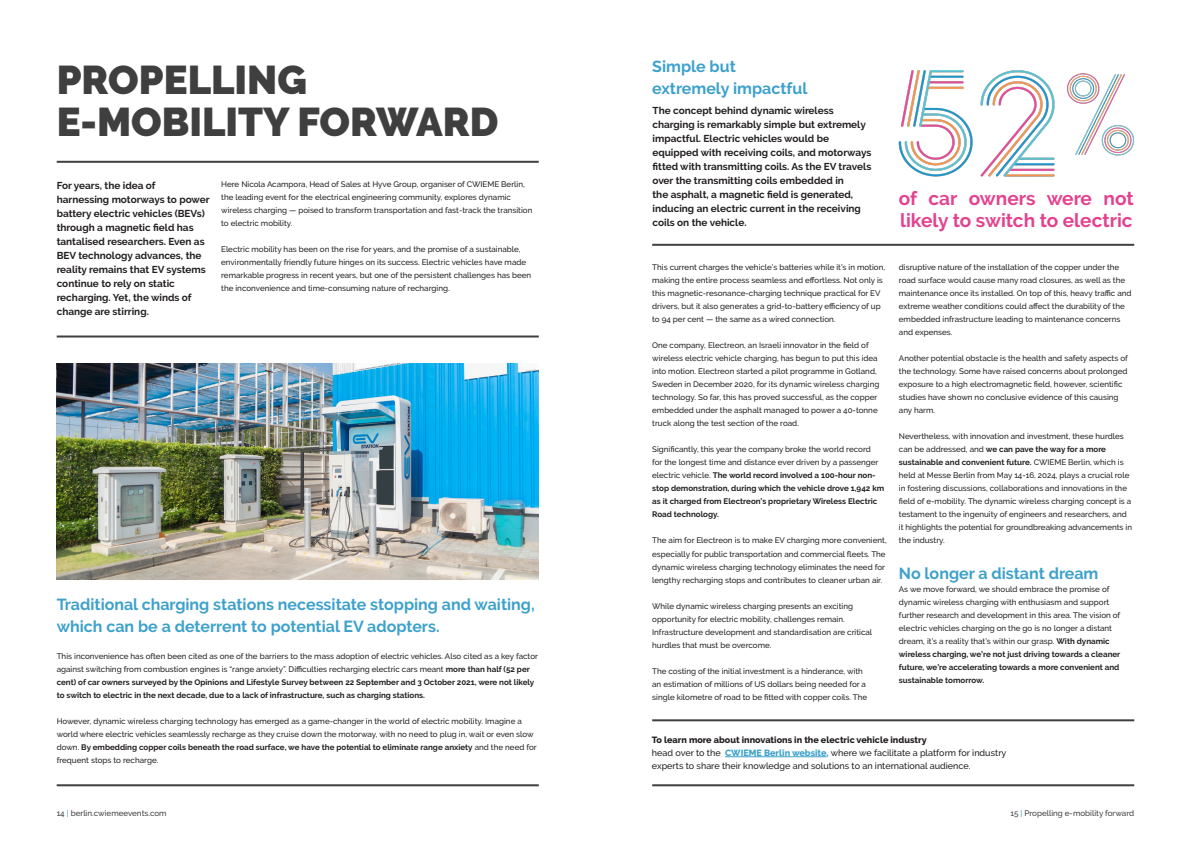
<style>
.page{position:relative;width:1191px;height:842px;background:#fff}
.page>*{position:absolute;margin:0;border:0;box-sizing:border-box;transform-origin:0 0}
.t1{font:900 40px/42px "Raleway";color:#3f3f3f}
.t2{font:700 19px/22px "Raleway";color:#e3428f}
.t3{font:700 16px "Raleway";color:#3da1cb}
.t4{font:700 10px/14px "Raleway";color:#231f20}
.t5{font:500 9px/13px "Raleway";color:#231f20}
.t6{font:800 9px "Raleway";color:#231f20}
.t7{font:500 8px/13px "Raleway";color:#231f20}
.t8{font:700 8px/13px "Raleway";color:#231f20}
.Body_text{font:500 8px "Raleway";color:#3f3f3f}
.s1{font-weight:500}
.s2{font-weight:700}
.s3{font-weight:800;color:#3da1cb}
.s4{color:#3da1cb}
</style>
<div class="page">
<hr style="left:57px;top:161px;width:482px;height:2px;background:#3f3f3f">
<img style="left:57px;top:364px;width:482px;height:216px">
<hr style="left:57px;top:335px;width:482px;height:2px;background:#3f3f3f">
<hr style="left:57px;top:784px;width:482px;height:2px;background:#3f3f3f">
<hr style="left:652px;top:244px;width:482px;height:2px;background:#3f3f3f">
<hr style="left:652px;top:719px;width:482px;height:2px;background:#3f3f3f">
<hr style="left:652px;top:784px;width:482px;height:2px;background:#3f3f3f">
<hr style="left:725px;top:756px;width:101px;height:1px;background:#3da1cb">
<img style="left:898px;top:70px;width:237px;height:107px">
<p class="t1" style="left:57px;top:59px;width:443px">PROPELLING<br>E-MOBILITY FORWARD</p>
<p class="t4" style="left:57px;top:178px;width:154px">For years, the idea of harnessing motorways to power battery electric vehicles (BEVs) through a magnetic field has tantalised researchers. Even as<br>BEV technology advances, the reality remains that EV systems continue to rely on static recharging. Yet, the winds of change are stirring.</p>
<p class="t7" style="left:221px;top:178px;width:313px">Here Nicola Acampora, Head of Sales at Hyve Group, organiser of CWIEME Berlin, the leading event for the electrical engineering community, explores dynamic wireless charging — poised to transform transportation and fast-track the transition to electric mobility.</p>
<p class="t7" style="left:221px;top:243px;width:312px">Electric mobility has been on the rise for years, and the promise of a sustainable, environmentally friendly future hinges on its success. Electric vehicles have made remarkable progress in recent years, but one of the persistent challenges has been the inconvenience and time-consuming nature of recharging.</p>
<p class="t3" style="left:57px;top:595px;width:479px">Traditional charging stations necessitate stopping and waiting,</p>
<p class="t3" style="left:57px;top:617px;width:384px">which can be a deterrent to potential EV adopters.</p>
<p class="t8" style="left:57px;top:649px;width:483px"><span class="s1">This inconvenience has often been cited as one of the barriers to the mass adoption of electric vehicles. Also cited as a key factor against switching from combustion engines is “range anxiety”. Difficulties recharging electric cars meant</span> more than half (52 per cent) of car owners surveyed by the Opinions and Lifestyle Survey between 22 September and 3 October 2021, were not likely to switch to electric in the next decade, due to a lack of infrastructure, such as charging stations.</p>
<p class="t7" style="left:57px;top:714px;width:481px">However, dynamic wireless charging technology has emerged as a game-changer in the world of electric mobility. Imagine a world where electric vehicles seamlessly recharge as they cruise down the motorway, with no need to plug in, wait or even slow down. <span class="s2">By embedding copper coils beneath the road surface, we have the potential to eliminate range anxiety</span> and the need for frequent stops to recharge.</p>
<p class="t3" style="left:652px;top:57px;width:85px">Simple but</p>
<p class="t3" style="left:652px;top:79px;width:157px">extremely impactful</p>
<p class="t4" style="left:652px;top:104px;width:220px">The concept behind dynamic wireless charging is remarkably simple but extremely impactful. Electric vehicles would be equipped with receiving coils, and motorways fitted with transmitting coils. As the EV travels over the transmitting coils embedded in<br>the asphalt, a magnetic field is generated, inducing an electric current in the receiving coils on the vehicle.</p>
<p class="t2" style="left:899px;top:188px;width:236px">of car owners were not likely to switch to electric</p>
<p class="t7" style="left:652px;top:261px;width:234px">This current charges the vehicle’s batteries while it’s in motion, making the entire process seamless and effortless. Not only is this magnetic-resonance-charging technique practical for EV drivers, but it also generates a grid-to-battery efficiency of up to 94 per cent — the same as a wired connection.</p>
<p class="t7" style="left:652px;top:339px;width:229px">One company, Electreon, an Israeli innovator in the field of wireless electric vehicle charging, has begun to put this idea into motion. Electreon started a pilot programme in Gotland, Sweden in December 2020, for its dynamic wireless charging technology. So far, this has proved successful, as the copper embedded under the asphalt managed to power a 40-tonne truck along the test section of the road.</p>
<p class="t8" style="left:652px;top:443px;width:233px"><span class="s1">Significantly, this year the company broke the world record<br>for the longest time and distance ever driven by a passenger electric vehicle.</span> The world record involved a 100-hour non&shy;stop demonstration, during which the vehicle drove 1,942 km as it charged from Electreon’s proprietary Wireless Electric Road technology.</p>
<p class="t7" style="left:652px;top:534px;width:236px">The aim for Electreon is to make EV charging more convenient, especially for public transportation and commercial fleets. The dynamic wireless charging technology eliminates the need for lengthy recharging stops and contributes to cleaner urban air.</p>
<p class="t7" style="left:652px;top:599px;width:221px">While dynamic wireless charging presents an exciting opportunity for electric mobility, challenges remain.<br>Infrastructure development and standardisation are critical hurdles that must be overcome.</p>
<p class="t7" style="left:652px;top:664px;width:216px">The costing of the initial investment is a hinderance, with an estimation of millions of US dollars being needed for a single kilometre of road to be fitted with copper coils. The</p>
<p class="t7" style="left:899px;top:261px;width:234px">disruptive nature of the installation of the copper under the road surface would cause many road closures, as well as the maintenance once its installed. On top of this, heavy traffic and extreme weather conditions could affect the durability of the embedded infrastructure leading to maintenance concerns and expenses.</p>
<p class="t7" style="left:899px;top:352px;width:230px">Another potential obstacle is the health and safety aspects of the technology. Some have raised concerns about prolonged exposure to a high electromagnetic field, however, scientific studies have shown no conclusive evidence of this causing</p>
<p class="t7" style="left:899px;top:404px;width:38px">any harm.</p>
<p class="t7" style="left:899px;top:430px;width:235px">Nevertheless, with innovation and investment, these hurdles can be addressed, and <span class="s2">we can pave the way for a more sustainable and convenient future.</span> CWIEME Berlin, which is held at Messe Berlin from May 14-16, 2024, plays a crucial role in fostering discussions, collaborations and innovations in the field of e-mobility. The dynamic wireless charging concept is a testament to the ingenuity of engineers and researchers, and it highlights the potential for groundbreaking advancements in the industry.</p>
<p class="t3" style="left:899px;top:564px;width:201px">No longer a distant dream</p>
<p class="t7" style="left:899px;top:582px;width:223px">As we move forward, we should embrace the promise of dynamic wireless charging with enthusiasm and support further research and development in this area. The vision of electric vehicles charging on the go is no longer a distant dream, it’s a reality that’s within our grasp. <span class="s2">With dynamic wireless charging, we’re not just driving towards a cleaner future, we’re accelerating towards a more convenient and sustainable tomorrow.</span></p>
<p class="t6" style="left:652px;top:735px;width:276px">To learn more about innovations in the electric vehicle industry</p>
<p class="t5" style="left:652px;top:746px;width:356px">head over to the <span class="s3">CWIEME Berlin website,</span> where we facilitate a platform for industry experts to share their knowledge and solutions to an international audience.</p>
<p class="Body_text" style="left:57px;top:809px;width:111px">14 <span class="s4">|</span> berlin.cwiemeevents.com</p>
<p class="Body_text" style="left:1010px;top:809px;width:125px">15 <span class="s4">|</span> Propelling e-mobility forward</p>
</div>
